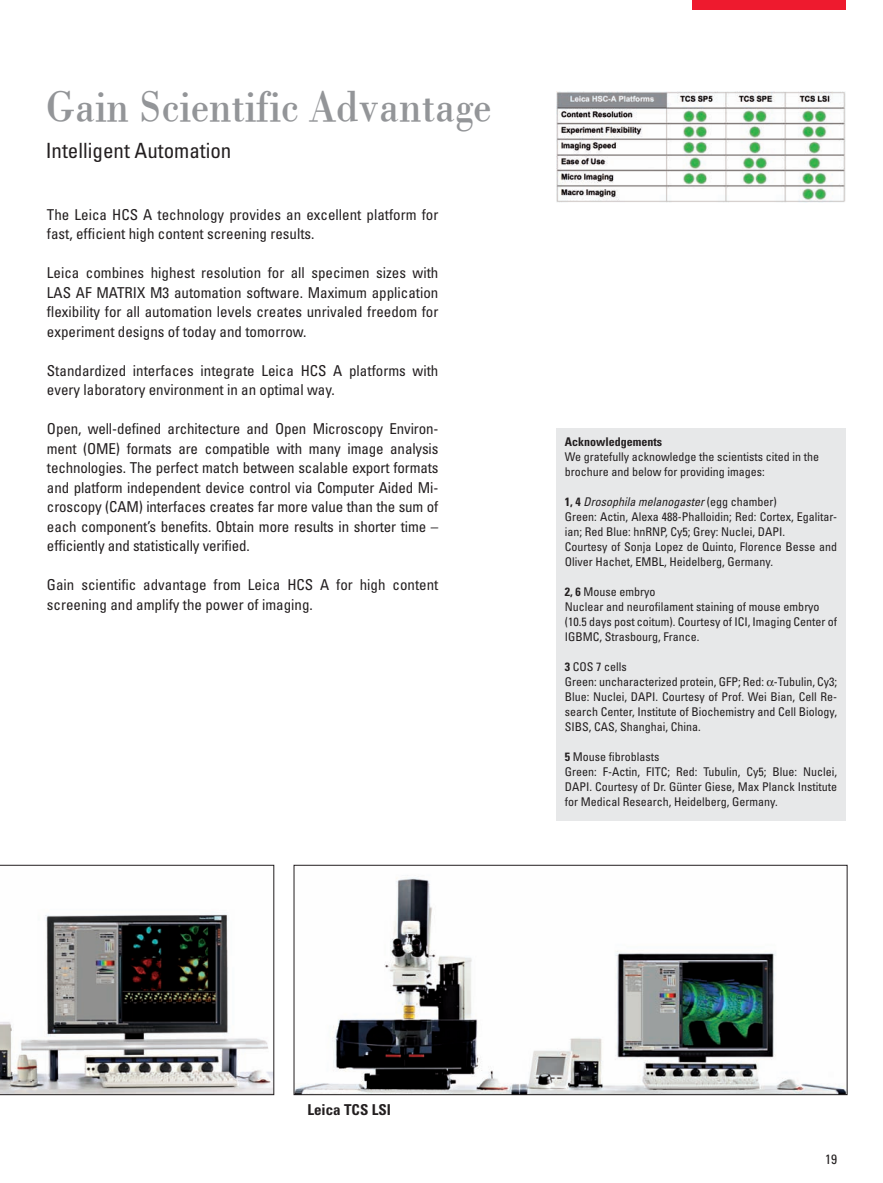
<style>
.page{position:relative;width:883px;height:1183px;background:#fff}
.page>*{position:absolute;margin:0;border:0;box-sizing:border-box;transform-origin:0 0}
.t1{font:45px "Leicana";color:#939598}
.t2{font:condensed 21px "Univers LT Std";color:#231f20}
.t3{font:condensed 15px/19.5px "Univers LT Std";color:#231f20}
.t4{font:700 condensed 15px "Univers LT Std";color:#231f20}
.t5{font:condensed 13.5px "Univers LT Std";color:#231f20}
.t6{font:condensed 12px/15px "Univers LT Std";color:#231f20}
.t7{font:700 condensed 12px "Univers LT Std";color:#231f20}
.s1{font-weight:700}
.s2{font-style:italic}
</style>
<div class="page">
<div style="left:692px;top:0;width:153px;height:10px;background:#ee1a2e"></div>
<img style="left:556px;top:91px;width:289px;height:111px">
<svg style="left:0;top:865px;width:274px;height:230px"></svg>
<img style="left:295px;top:877px;width:550px;height:216px">
<div style="left:293px;top:865px;width:554px;height:230px;border:1px solid #231f20"></div>
<div style="left:556px;top:428px;width:289px;height:393px;background:#e7e8e9"></div>
<h1 class="t1" style="left:46px;top:78px;width:447px">Gain Scientific Advantage</h1>
<h2 class="t2" style="left:46px;top:142px;width:187px">Intelligent Automation</h2>
<p class="t3" style="left:47px;top:206px;width:393px">The Leica HCS A technology provides an excellent platform for fast, efficient high content screening results.</p>
<p class="t3" style="left:47px;top:264px;width:393px;text-align:justify">Leica combines highest resolution for all specimen sizes with LAS AF MATRIX M3 automation software. Maximum application flexibility for all automation levels creates unrivaled freedom for experiment designs of today and tomorrow.</p>
<p class="t3" style="left:47px;top:362px;width:393px">Standardized interfaces integrate Leica HCS A platforms with every laboratory environment in an optimal way.</p>
<p class="t3" style="left:47px;top:420px;width:393px;text-align:justify">Open, well-defined architecture and Open Microscopy Environ&shy;ment (OME) formats are compatible with many image analysis technologies. The perfect match between scalable export formats and platform independent device control via Computer Aided Mi&shy;croscopy (CAM) interfaces creates far more value than the sum of each component’s benefits. Obtain more results in shorter time – efficiently and statistically verified.</p>
<p class="t3" style="left:47px;top:576px;width:393px">Gain scientific advantage from Leica HCS A for high content screening and amplify the power of imaging.</p>
<p class="t7" style="left:565px;top:437px;width:99px">Acknowledgements</p>
<p class="t6" style="left:565px;top:450px;width:256px">We gratefully acknowledge the scientists cited in the brochure and below for providing images:</p>
<p class="t6" style="left:565px;top:495px;width:274px"><span class="s1">1, 4</span> <span class="s2">Drosophila melanogaster</span> (egg chamber)<br>Green: Actin, Alexa 488-Phalloidin; Red: Cortex, Egalitar&shy;ian; Red Blue: hnRNP, Cy5; Grey: Nuclei, DAPI.<br>Courtesy of Sonja Lopez de Quinto, Florence Besse and Oliver Hachet, EMBL, Heidelberg, Germany.</p>
<p class="t6" style="left:565px;top:585px;width:274px"><span class="s1">2, 6</span> Mouse embryo<br>Nuclear and neurofilament staining of mouse embryo (10.5 days post coitum). Courtesy of ICI, Imaging Center of IGBMC, Strasbourg, France.</p>
<p class="t6" style="left:565px;top:660px;width:274px"><span class="s1">3</span> COS 7 cells<br>Green: uncharacterized protein, GFP; Red: -Tubulin, Cy3; Blue: Nuclei, DAPI. Courtesy of Prof. Wei Bian, Cell Re&shy;search Center, Institute of Biochemistry and Cell Biology, SIBS, CAS, Shanghai, China.</p>
<p class="t6" style="left:565px;top:750px;width:274px"><span class="s1">5</span> Mouse fibroblasts<br>Green: F-Actin, FITC; Red: Tubulin, Cy5; Blue: Nuclei, DAPI. Courtesy of Dr. Günter Giese, Max Planck Institute for Medical Research, Heidelberg, Germany.</p>
<p class="t4" style="left:307px;top:1104px;width:85px">Leica TCS LSI</p>
<p class="t5" style="left:825px;top:1154px;width:13px">19</p>
</div>
